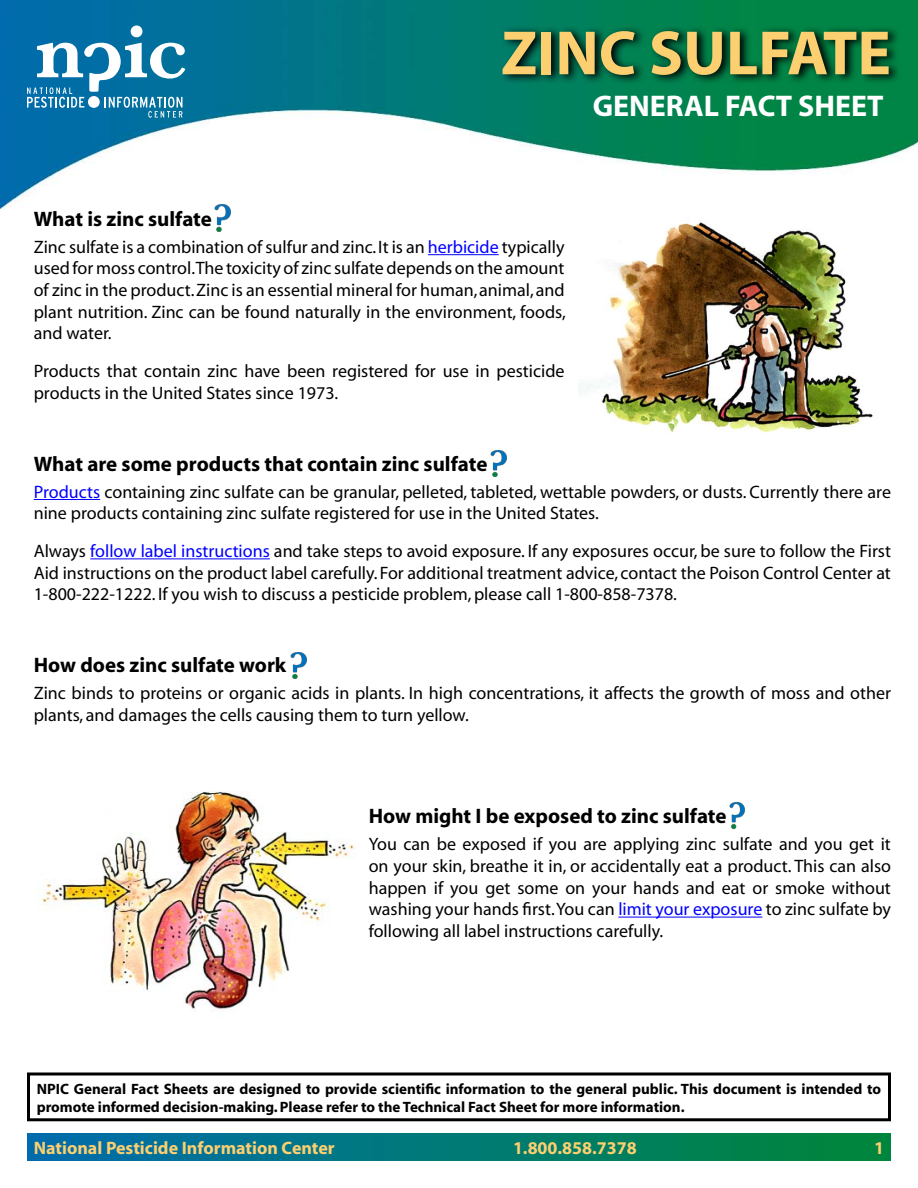
<style>
.page{position:relative;width:918px;height:1188px;background:#fff}
.page>*{position:absolute;margin:0;border:0;box-sizing:border-box;transform-origin:0 0}
.t1{font:700 63px "Myriad";color:#fccf70}
.t2{font:700 30px "Myriad";color:#fff}
.t3{font:700 21px "Myriad";color:#000}
.t4{font:18px/21.6px "Myriad";color:#000;text-align:justify}
.t5{font:700 18px "Myriad";color:#fccf70}
.t6{font:700 15px/18px "Myriad";color:#000}
.s1{color:#00f}
</style>
<div class="page">
<div style="left:838px;top:1134px;width:53px;height:27px;background:#00853f"></div>
<div style="left:27px;top:1134px;width:811px;height:27px;background:linear-gradient(to right,#006daf,#008540)"></div>
<img style="left:0;top:0;width:918px;height:208px">
<svg style="left:499px;top:25px;width:402px;height:60px;background:#005635"></svg>
<svg style="left:131px;top:25px;width:11px;height:12px"></svg>
<svg style="left:27px;top:43px;width:158px;height:75px"></svg>
<div style="left:27px;top:1072px;width:864px;height:49px;border:3px solid #000"></div>
<hr style="left:428px;top:254px;width:71px;height:1px;background:#00f">
<hr style="left:34px;top:499px;width:66px;height:1px;background:#00f">
<hr style="left:90px;top:558px;width:180px;height:1px;background:#00f">
<hr style="left:618px;top:917px;width:144px;height:1px;background:#00f">
<img style="left:42px;top:791px;width:313px;height:220px">
<img style="left:215px;top:204px;width:15px;height:28px">
<img style="left:491px;top:450px;width:15px;height:27px">
<img style="left:291px;top:652px;width:15px;height:27px">
<img style="left:729px;top:802px;width:15px;height:27px">
<img style="left:578px;top:222px;width:295px;height:211px">
<h1 class="t1" style="left:501px;top:21px;width:391px">ZINC SULFATE</h1>
<h2 class="t2" style="left:593px;top:91px;width:292px">GENERAL FACT SHEET</h2>
<p class="t3" style="left:34px;top:208px;width:180px">What is zinc sulfate</p>
<p class="t4" style="left:34px;top:237px;width:534px">Zinc sulfate is a combination of sulfur and zinc. It is an <span class="s1">herbicide</span> typically used for moss control.The toxicity of zinc sulfate depends on the amount of zinc in the product. Zinc is an essential mineral for human, animal, and plant nutrition. Zinc can be found naturally in the environment, foods, and water.</p>
<p class="t4" style="left:34px;top:361px;width:532px">Products that contain zinc have been registered for use in pesticide products in the United States since 1973.</p>
<p class="t3" style="left:34px;top:453px;width:455px">What are some products that contain zinc sulfate</p>
<p class="t4" style="left:34px;top:482px;width:859px"><span class="s1">Products</span> containing zinc sulfate can be granular, pelleted, tableted, wettable powders, or dusts. Currently there are nine products containing zinc sulfate registered for use in the United States.</p>
<p class="t4" style="left:34px;top:541px;width:859px">Always <span class="s1">follow label instructions</span> and take steps to avoid exposure. If any exposures occur, be sure to follow the First Aid instructions on the product label carefully. For additional treatment advice, contact the Poison Control Center at 1-800-222-1222. If you wish to discuss a pesticide problem, please call 1-800-858-7378.</p>
<p class="t3" style="left:34px;top:654px;width:254px">How does zinc sulfate work</p>
<p class="t4" style="left:34px;top:683px;width:859px">Zinc binds to proteins or organic acids in plants. In high concentrations, it affects the growth of moss and other plants, and damages the cells causing them to turn yellow.</p>
<p class="t3" style="left:369px;top:806px;width:359px">How might I be exposed to zinc sulfate</p>
<p class="t4" style="left:369px;top:834px;width:524px">You can be exposed if you are applying zinc sulfate and you get it on your skin, breathe it in, or accidentally eat a product. This can also happen if you get some on your hands and eat or smoke without washing your hands first. You can <span class="s1">limit your exposure</span> to zinc sulfate by following all label instructions carefully.</p>
<p class="t6" style="left:37px;top:1080px;width:846px">NPIC General Fact Sheets are designed to provide scientific information to the general public. This document is intended to promote informed decision-making. Please refer to the Technical Fact Sheet for more information.</p>
<p class="t5" style="left:34px;top:1139px;width:303px">National Pesticide Information Center</p>
<p class="t5" style="left:513px;top:1139px;width:125px">1.800.858.7378</p>
<p class="t5" style="left:874px;top:1139px;width:11px">1</p>
</div>
